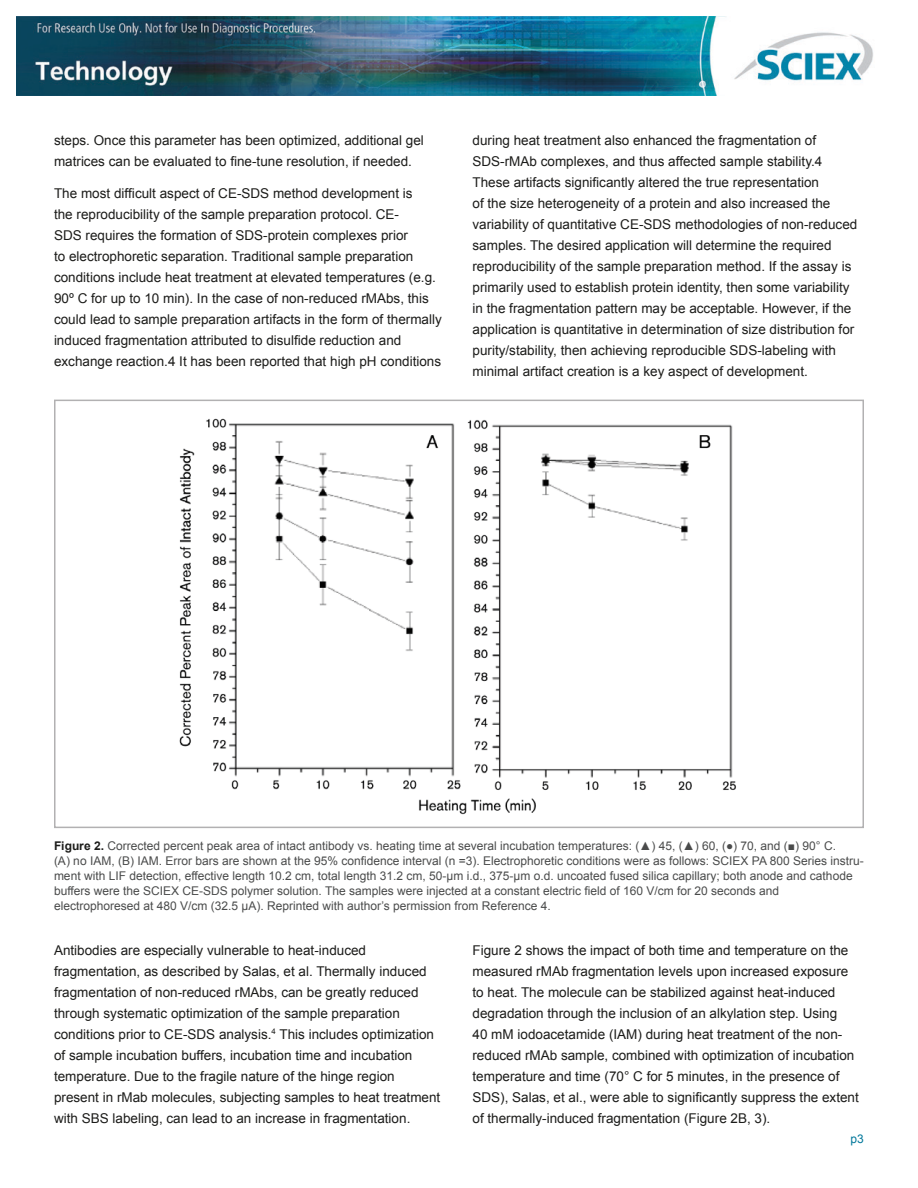
<style>
.page{position:relative;width:918px;height:1188px;background:#fff}
.page>*{position:absolute;margin:0;border:0;box-sizing:border-box;transform-origin:0 0}
.BodyCopy{font:13.5px/21px "Arial";color:#1c1c1a}
.Figure_Title{font:12px/15px "Arial";color:#4a4b4b}
.Page_No_Rt{font:12px "Arial";color:#00779a}
.s1{font-weight:700;color:#1c1c1a}
</style>
<div class="page">
<img style="left:179px;top:418px;width:557px;height:397px">
<div style="left:54px;top:400px;width:810px;height:428px;border:2px solid #b2b1b2"></div>
<img style="left:16px;top:16px;width:857px;height:80px">
<p class="BodyCopy" style="left:54px;top:130px;width:371px">steps. Once this parameter has been optimized, additional gel matrices can be evaluated to fine-tune resolution, if needed.</p>
<p class="BodyCopy" style="left:54px;top:183px;width:389px">The most difficult aspect of CE-SDS method development is<br>the reproducibility of the sample preparation protocol. CE-<br>SDS requires the formation of SDS-protein complexes prior<br>to electrophoretic separation. Traditional sample preparation conditions include heat treatment at elevated temperatures (e.g.<br>90º C for up to 10 min). In the case of non-reduced rMAbs, this could lead to sample preparation artifacts in the form of thermally induced fragmentation attributed to disulfide reduction and exchange reaction.4 It has been reported that high pH conditions</p>
<p class="BodyCopy" style="left:472px;top:130px;width:386px">during heat treatment also enhanced the fragmentation of SDS-rMAb complexes, and thus affected sample stability.4<br>These artifacts significantly altered the true representation<br>of the size heterogeneity of a protein and also increased the variability of quantitative CE-SDS methodologies of non-reduced samples. The desired application will determine the required reproducibility of the sample preparation method. If the assay is primarily used to establish protein identity, then some variability in the fragmentation pattern may be acceptable. However, if the application is quantitative in determination of size distribution for purity/stability, then achieving reproducible SDS-labeling with minimal artifact creation is a key aspect of development.</p>
<p class="Figure_Title" style="left:54px;top:839px;width:811px"><span class="s1">Figure 2.</span> Corrected percent peak area of intact antibody vs. heating time at several incubation temperatures: (▲) 45, (▲) 60, (●) 70, and (■) 90° C.<br>(A) no IAM, (B) IAM. Error bars are shown at the 95% confidence interval (n =3). Electrophoretic conditions were as follows: SCIEX PA 800 Series instru&shy;ment with LIF detection, effective length 10.2 cm, total length 31.2 cm, 50-μm i.d., 375-μm o.d. uncoated fused silica capillary; both anode and cathode buffers were the SCIEX CE-SDS polymer solution. The samples were injected at a constant electric field of 160 V/cm for 20 seconds and electrophoresed at 480 V/cm (32.5 μA). Reprinted with author’s permission from Reference 4.</p>
<p class="BodyCopy" style="left:54px;top:940px;width:388px">Antibodies are especially vulnerable to heat-induced fragmentation, as described by Salas, et al. Thermally induced fragmentation of non-reduced rMAbs, can be greatly reduced through systematic optimization of the sample preparation conditions prior to CE-SDS analysis.<sup>4</sup> This includes optimization of sample incubation buffers, incubation time and incubation temperature. Due to the fragile nature of the hinge region present in rMab molecules, subjecting samples to heat treatment with SBS labeling, can lead to an increase in fragmentation.</p>
<p class="BodyCopy" style="left:472px;top:940px;width:388px">Figure 2 shows the impact of both time and temperature on the measured rMAb fragmentation levels upon increased exposure to heat. The molecule can be stabilized against heat-induced degradation through the inclusion of an alkylation step. Using<br>40 mM iodoacetamide (IAM) during heat treatment of the non&shy;reduced rMAb sample, combined with optimization of incubation temperature and time (70° C for 5 minutes, in the presence of SDS), Salas, et al., were able to significantly suppress the extent of thermally-induced fragmentation (Figure 2B, 3).</p>
<p class="Page_No_Rt" style="left:851px;top:1131px;width:15px">p3</p>
</div>
